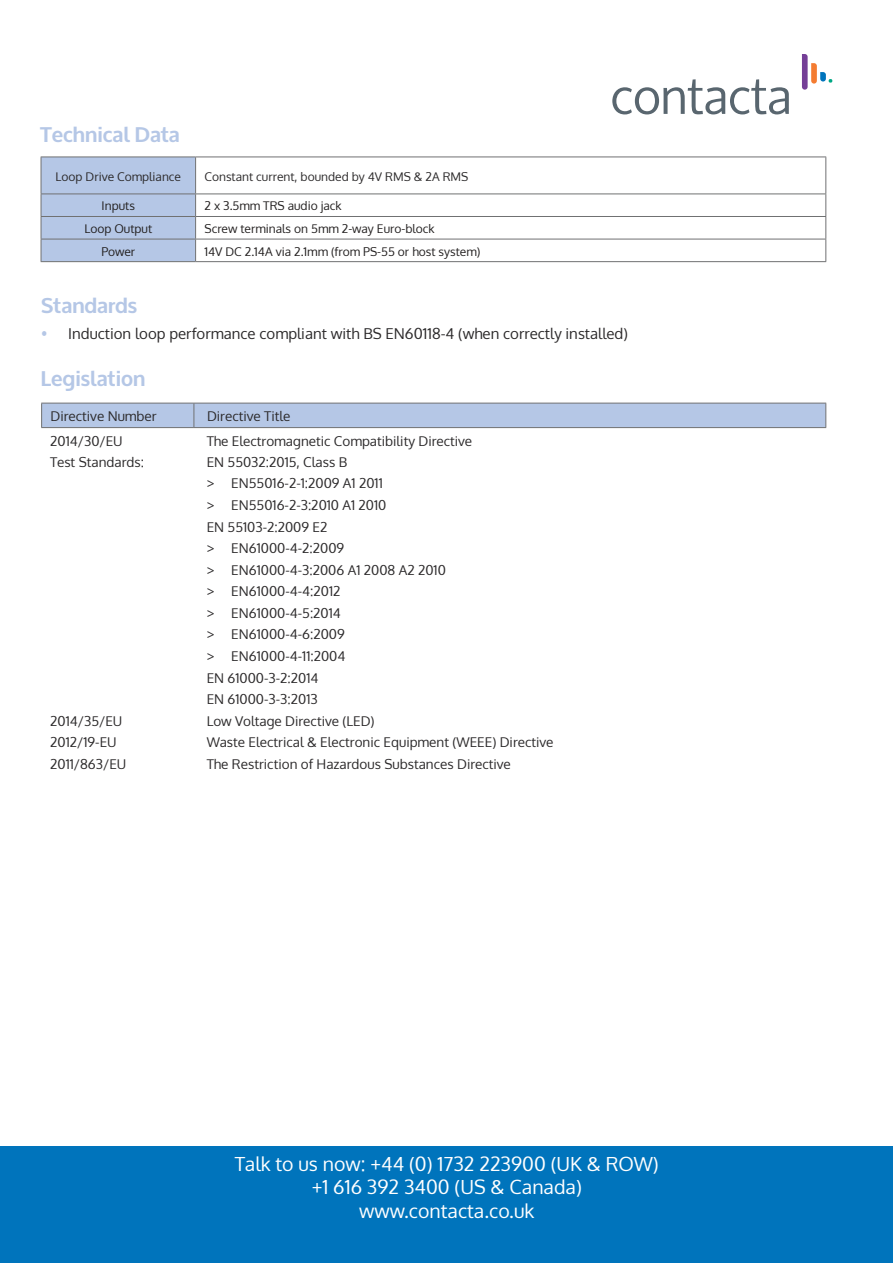
<style>
.page{position:relative;width:893px;height:1263px;background:#fff}
.page>*{position:absolute;margin:0;border:0;box-sizing:border-box;transform-origin:0 0}
.t1{font:700 21px "Oxygen";color:#b5c7e6}
.t2{font:19.5px/23.4px "Oxygen";color:#fff;text-align:center}
.t3{font:15px "Oxygen";color:#2b292a}
.t4{font:13.5px/21.6px "Oxygen";color:#2b292a}
.t5{font:12px "Oxygen";color:#221f1f}
.t6{font:12px "Oxygen";color:#2b292a}
.s1{color:#b5c7e6}
</style>
<div class="page">
<div style="left:0;top:1146px;width:893px;height:117px;background:#0074bc"></div>
<svg style="left:612px;top:79px;width:177px;height:35px"></svg>
<svg style="left:802px;top:54px;width:31px;height:36px"></svg>
<div style="left:41px;top:403px;width:785px;height:24px;background:#b5c7e6"></div>
<hr style="left:41px;top:427px;width:153px;height:1px;background:#707172">
<hr style="left:194px;top:427px;width:632px;height:1px;background:#707172">
<hr style="left:196px;top:157px;width:630px;height:1px;background:#707172">
<hr style="left:825px;top:157px;width:1px;height:37px;background:#707172">
<hr style="left:196px;top:194px;width:630px;height:1px;background:#707172">
<hr style="left:196px;top:216px;width:630px;height:1px;background:#707172">
<hr style="left:196px;top:239px;width:630px;height:1px;background:#707172">
<div style="left:41px;top:157px;width:155px;height:104px;background:#b5c7e6"></div>
<svg style="left:825px;top:194px;width:1px;height:67px"></svg>
<hr style="left:41px;top:261px;width:155px;height:1px;background:#707172">
<hr style="left:196px;top:261px;width:630px;height:1px;background:#707172">
<h1 class="t1" style="left:41px;top:127px;width:141px">Technical Data</h1>
<p class="t6" style="left:56px;top:171px;width:127px">Loop Drive Compliance</p>
<p class="t6" style="left:204px;top:171px;width:265px">Constant current, bounded by 4V RMS &amp; 2A RMS</p>
<p class="t5" style="left:102px;top:201px;width:35px">Inputs</p>
<p class="t5" style="left:204px;top:201px;width:139px">2 x 3.5mm TRS audio jack</p>
<p class="t5" style="left:84px;top:224px;width:69px">Loop Output</p>
<p class="t5" style="left:204px;top:224px;width:232px">Screw terminals on 5mm 2-way Euro-block</p>
<p class="t5" style="left:101px;top:246px;width:35px">Power</p>
<p class="t5" style="left:204px;top:246px;width:277px">14V DC 2.14A via 2.1mm (from PS-55 or host system)</p>
<h1 class="t1" style="left:41px;top:297px;width:97px">Standards</h1>
<p class="t3" style="left:41px;top:328px;width:588px"><span class="s1">•</span> Induction loop performance compliant with BS EN60118-4 (when correctly installed)</p>
<h1 class="t1" style="left:41px;top:371px;width:106px">Legislation</h1>
<p class="t4" style="left:50px;top:407px;width:108px">Directive Number</p>
<p class="t4" style="left:207px;top:407px;width:85px">Directive Title</p>
<p class="t4" style="left:50px;top:431px;width:74px">2014/30/EU</p>
<p class="t4" style="left:207px;top:431px;width:267px">The Electromagnetic Compatibility Directive</p>
<p class="t4" style="left:50px;top:452px;width:95px">Test Standards:</p>
<p class="t4" style="left:207px;top:452px;width:241px">EN 55032:2015, Class B<br>&gt; EN55016-2-1:2009 A1 2011<br>&gt; EN55016-2-3:2010 A1 2010<br>EN 55103-2:2009 E2<br>&gt; EN61000-4-2:2009<br>&gt; EN61000-4-3:2006 A1 2008 A2 2010 &gt; EN61000-4-4:2012<br>&gt; EN61000-4-5:2014<br>&gt; EN61000-4-6:2009<br>&gt; EN61000-4-11:2004<br>EN 61000-3-2:2014<br>EN 61000-3-3:2013</p>
<p class="t4" style="left:50px;top:711px;width:74px">2014/35/EU</p>
<p class="t4" style="left:207px;top:711px;width:169px">Low Voltage Directive (LED)</p>
<p class="t4" style="left:50px;top:733px;width:68px">2012/19-EU</p>
<p class="t4" style="left:207px;top:733px;width:348px">Waste Electrical &amp; Electronic Equipment (WEEE) Directive</p>
<p class="t4" style="left:50px;top:754px;width:78px">2011/863/EU</p>
<p class="t4" style="left:207px;top:754px;width:306px">The Restriction of Hazardous Substances Directive</p>
<h2 class="t2" style="left:235px;top:1154px;width:425px">Talk to us now: +44 (0) 1732 223900 (UK &amp; ROW) +1 616 392 3400 (US &amp; Canada) www.contacta.co.uk</h2>
</div>
